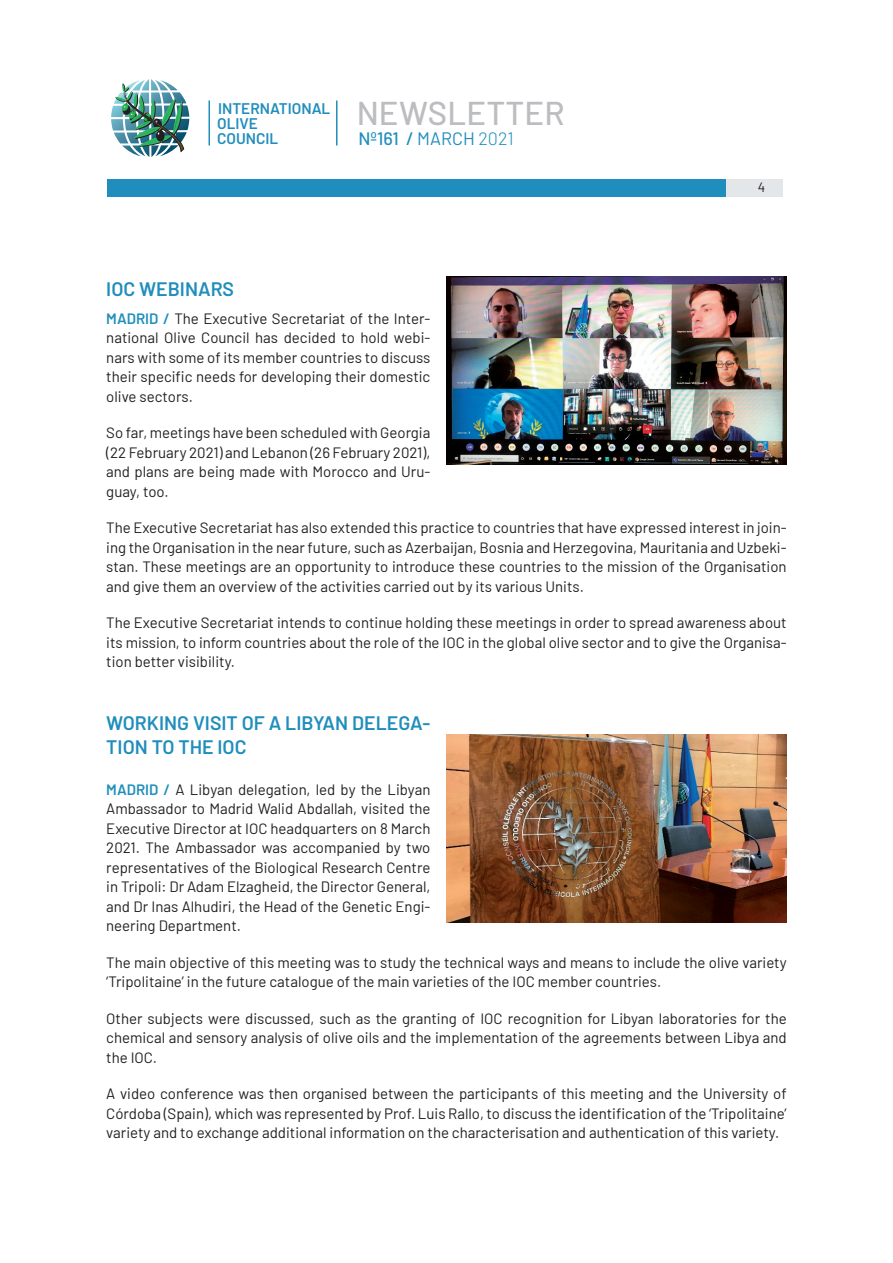
<style>
.page{position:relative;width:893px;height:1263px;background:#fff}
.page>*{position:absolute;margin:0;border:0;box-sizing:border-box;transform-origin:0 0}
.t1{font:500 33px "Barlow";letter-spacing:.005em;color:#bcbdc0}
.t2{font:600 19.5px/24px "Barlow";color:#208ebc}
.t3{font:500 18px "Barlow";color:#208ebc}
.t4{font:600 15.45px/15.5px "Barlow";color:#208ebc}
.t5{font:15px/19.5px "Barlow";color:#231f20;text-align:justify}
.t6{font:13.5px "Barlow";color:#231f20}
.s1{font-weight:400}
.s2{font-weight:300}
.s3{font-weight:600;color:#208ebc}
</style>
<div class="page">
<hr style="left:208px;top:100px;width:2px;height:45px;background:#208ebc">
<hr style="left:336px;top:100px;width:1px;height:45px;background:#208ebc">
<div style="left:107px;top:179px;width:675px;height:17px;background:#208ebc"></div>
<div style="left:726px;top:179px;width:57px;height:17px;background:#e4e7e9"></div>
<img style="left:111px;top:79px;width:78px;height:78px">
<img style="left:446px;top:276px;width:341px;height:188px">
<img style="left:446px;top:735px;width:341px;height:188px">
<p class="t4" style="left:217px;top:99px;width:115px">INTERNATIONAL<br>OLIVE<br>COUNCIL</p>
<h1 class="t1" style="left:357px;top:89px;width:209px">NEWSLETTER</h1>
<p class="t3" style="left:358px;top:126px;width:157px">Nº161 / <span class="s1">MARCH</span> <span class="s2">2021</span></p>
<p class="t6" style="left:758px;top:177px;width:9px">4</p>
<h2 class="t2" style="left:106px;top:275px;width:129px">IOC WEBINARS</h2>
<p class="t5" style="left:106px;top:308px;width:326px"><span class="s3">MADRID /</span> The Executive Secretariat of the Inter&shy;national Olive Council has decided to hold webi&shy;nars with some of its member countries to discuss their specific needs for developing their domestic olive sectors.</p>
<p class="t5" style="left:106px;top:422px;width:326px">So far, meetings have been scheduled with Georgia (22 February 2021) and Lebanon (26 February 2021), and plans are being made with Morocco and Uru&shy;guay, too.</p>
<p class="t5" style="left:106px;top:517px;width:682px">The Executive Secretariat has also extended this practice to countries that have expressed interest in join&shy;ing the Organisation in the near future, such as Azerbaijan, Bosnia and Herzegovina, Mauritania and Uzbeki&shy;stan. These meetings are an opportunity to introduce these countries to the mission of the Organisation and give them an overview of the activities carried out by its various Units.</p>
<p class="t5" style="left:106px;top:612px;width:682px">The Executive Secretariat intends to continue holding these meetings in order to spread awareness about its mission, to inform countries about the role of the IOC in the global olive sector and to give the Organisa&shy;tion better visibility.</p>
<h2 class="t2" style="left:106px;top:709px;width:326px">WORKING VISIT OF A LIBYAN DELEGA-<br>TION TO THE IOC</h2>
<p class="t5" style="left:106px;top:778px;width:326px"><span class="s3">MADRID /</span> A Libyan delegation, led by the Libyan Ambassador to Madrid Walid Abdallah, visited the Executive Director at IOC headquarters on 8 March 2021. The Ambassador was accompanied by two representatives of the Biological Research Centre in Tripoli: Dr Adam Elzagheid, the Director General, and Dr Inas Alhudiri, the Head of the Genetic Engi&shy;neering Department.</p>
<p class="t5" style="left:106px;top:951px;width:682px">The main objective of this meeting was to study the technical ways and means to include the olive variety ‘Tripolitaine’ in the future catalogue of the main varieties of the IOC member countries.</p>
<p class="t5" style="left:106px;top:1007px;width:682px">Other subjects were discussed, such as the granting of IOC recognition for Libyan laboratories for the chemical and sensory analysis of olive oils and the implementation of the agreements between Libya and the IOC.</p>
<p class="t5" style="left:106px;top:1083px;width:682px">A video conference was then organised between the participants of this meeting and the University of Córdoba (Spain), which was represented by Prof. Luis Rallo, to discuss the identification of the ‘Tripolitaine’ variety and to exchange additional information on the characterisation and authentication of this variety.</p>
</div>
